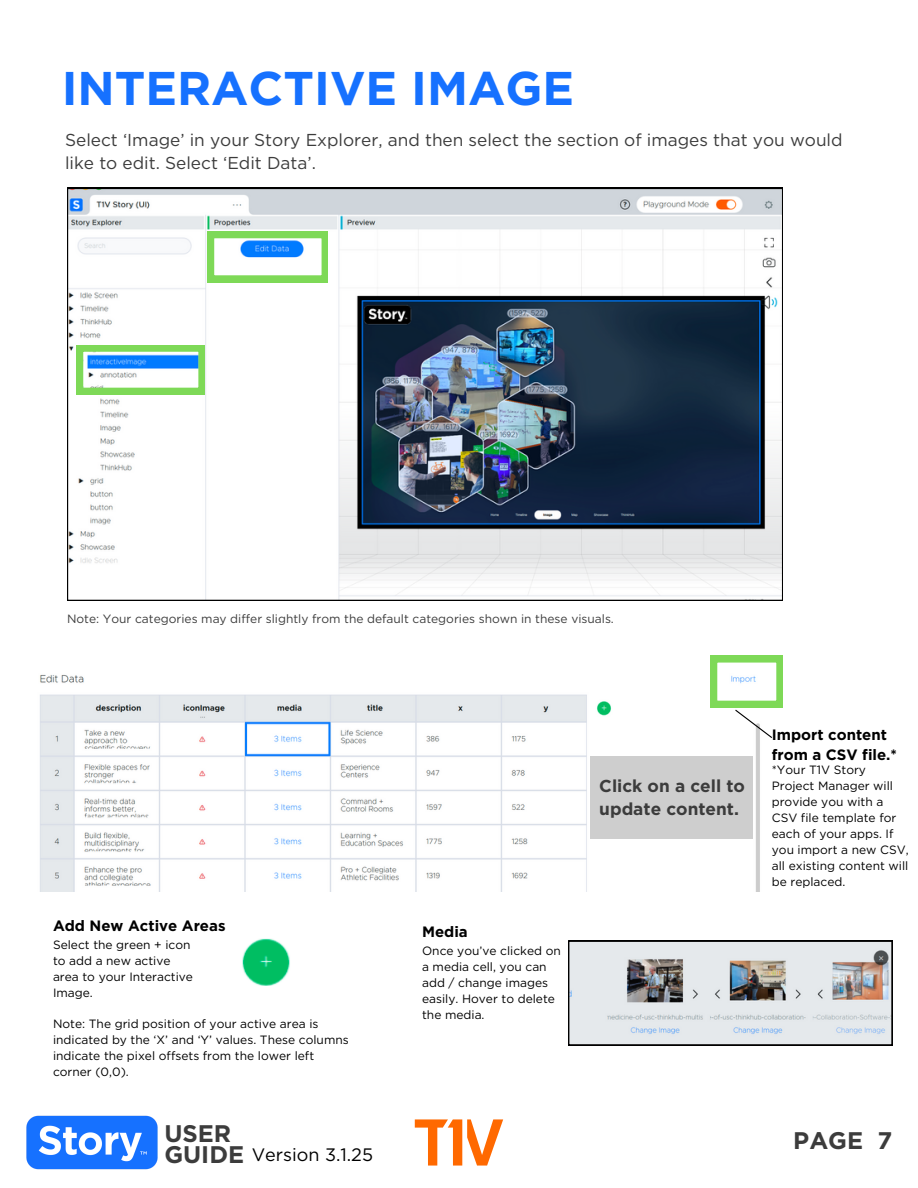
<style>
.page{position:relative;width:918px;height:1188px;background:#fff}
.page>*{position:absolute;margin:0;border:0;box-sizing:border-box;transform-origin:0 0}
.t1{font:700 47.25px "Gotham";color:#1671ff}
.t2{font:700 24px/21.3px "Gotham";color:#3c3c3c}
.t3{font:18px "Gotham";color:#000}
.t4{font:17.25px/23.7px "Gotham";color:#3c3c3c}
.t5{font:700 17.25px/23.7px "Gotham";color:#3c3c3c}
.t6{font:700 15px/20.2px "Gotham";color:#000}
.t7{font:12px/16px "Gotham";color:#000}
.t8{font:12px "Gotham";color:#3c3c3c}
</style>
<div class="page">
<svg style="left:415px;top:1119px;width:88px;height:47px"></svg>
<img style="left:26px;top:1115px;width:132px;height:55px">
<img style="left:40px;top:659px;width:720px;height:232px">
<svg style="left:711px;top:656px;width:72px;height:83px"></svg>
<div style="left:590px;top:756px;width:162px;height:82px;background:#cecece"></div>
<img style="left:242px;top:938px;width:48px;height:48px">
<svg style="left:67px;top:188px;width:716px;height:413px"></svg>
<svg style="left:77px;top:345px;width:128px;height:49px"></svg>
<svg style="left:207px;top:232px;width:121px;height:50px"></svg>
<img style="left:568px;top:941px;width:324px;height:104px">
<h1 class="t1" style="left:62px;top:68px;width:514px">INTERACTIVE IMAGE</h1>
<h3 class="t4" style="left:65px;top:129px;width:779px">Select ‘Image’ in your Story Explorer, and then select the section of images that you would like to edit. Select ‘Edit Data’.</h3>
<p class="t8" style="left:67px;top:613px;width:548px">Note: Your categories may differ slightly from the default categories shown in these visuals.</p>
<p class="t6" style="left:53px;top:916px;width:174px">Add New Active Areas</p>
<p class="t7" style="left:53px;top:937px;width:142px">Select the green + icon to add a new active area to your Interactive<br>Image.</p>
<p class="t7" style="left:53px;top:1016px;width:297px">Note: The grid position of your active area is indicated by the ‘X’ and ‘Y’ values. These columns indicate the pixel offsets from the lower left corner (0,0).</p>
<p class="t6" style="left:422px;top:922px;width:47px">Media</p>
<p class="t7" style="left:422px;top:944px;width:140px">Once you’ve clicked on a media cell, you can add / change images easily. Hover to delete the media.</p>
<h3 class="t5" style="left:599px;top:775px;width:147px">Click on a cell to update content.</h3>
<p class="t6" style="left:772px;top:725px;width:127px">Import content from a CSV file.*</p>
<p class="t7" style="left:772px;top:762px;width:138px">*Your T1V Story<br>Project Manager will provide you with a<br>CSV file template for each of your apps. If you import a new CSV, all existing content will be replaced.</p>
<h2 class="t2" style="left:164px;top:1124px;width:81px">USER<br>GUIDE</h2>
<h2 class="t2" style="left:793px;top:1131px;width:101px">PAGE 7</h2>
<h3 class="t3" style="left:252px;top:1146px;width:123px">Version 3.1.25</h3>
</div>
